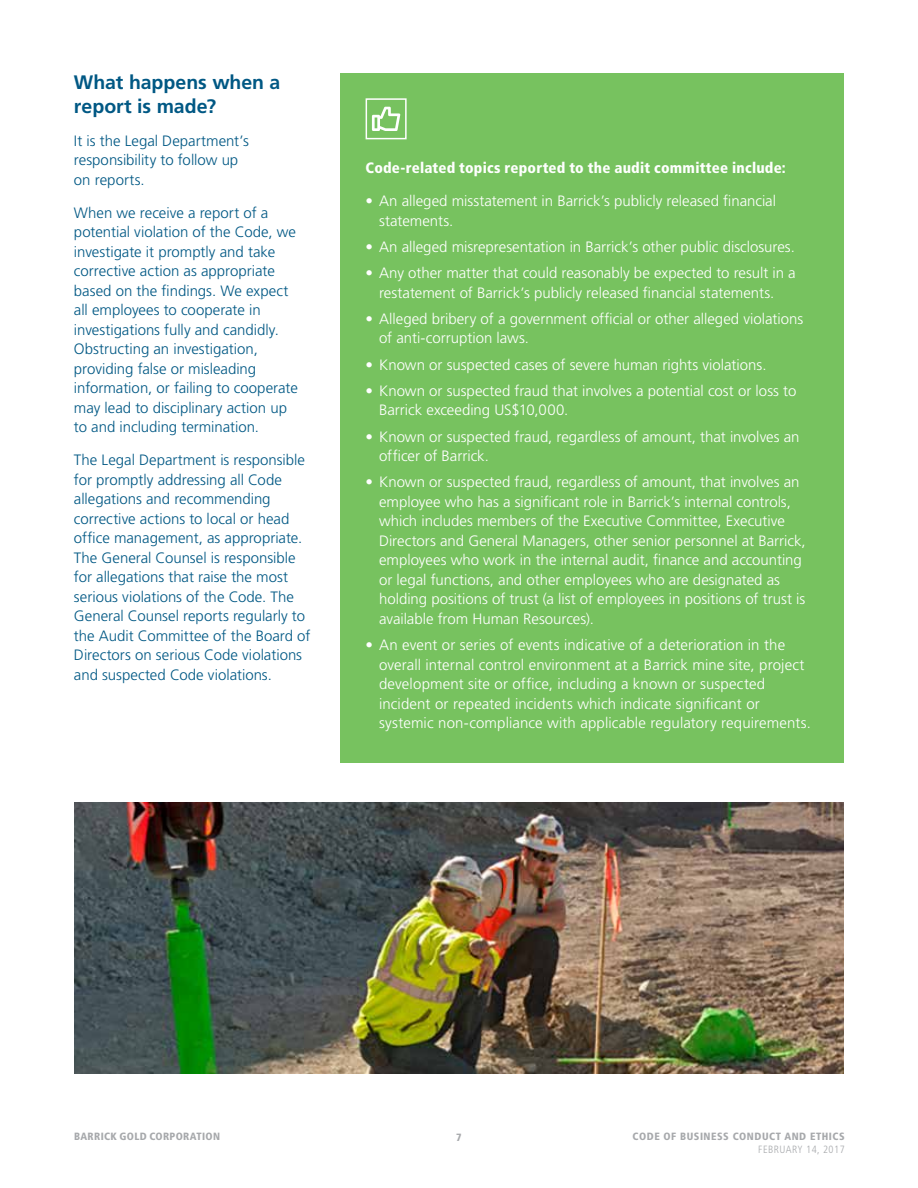
<style>
.page{position:relative;width:918px;height:1188px;background:#fff}
.page>*{position:absolute;margin:0;border:0;box-sizing:border-box;transform-origin:0 0}
.t1{font:700 19.5px/24px "Frutiger LT Std";color:#005884}
.t2{font:300 15px/19.5px "Frutiger LT Std";color:#fff}
.t3{font:300 15px/19.5px "Frutiger LT Std";color:#005884}
.t4{font:900 condensed 15px "Frutiger LT Std";letter-spacing:.015em;color:#fff}
.t5{font:900 condensed 10.5px "Frutiger LT Std";letter-spacing:.05em;color:#a7a9ac}
.t6{font:900 condensed 10.5px "Frutiger LT Std";letter-spacing:.03em;color:#a7a9ac}
.t7{font:300 condensed 10.5px "Frutiger LT Std";letter-spacing:.05em;color:#a7a9ac}
</style>
<div class="page">
<div style="left:340px;top:73px;width:504px;height:689px;background:#77c25f"></div>
<img style="left:74px;top:802px;width:770px;height:271px">
<svg style="left:372px;top:107px;width:28px;height:24px"></svg>
<div style="left:366px;top:98px;width:41px;height:41px;border:2px solid #fff"></div>
<h1 class="t1" style="left:74px;top:70px;width:208px">What happens when a report is made?</h1>
<p class="t3" style="left:74px;top:131px;width:177px">It is the Legal Department’s responsibility to follow up on reports.</p>
<p class="t3" style="left:74px;top:203px;width:225px">When we receive a report of a potential violation of the Code, we investigate it promptly and take corrective action as appropriate based on the findings. We expect all employees to cooperate in investigations fully and candidly.<br>Obstructing an investigation, providing false or misleading information, or failing to cooperate may lead to disciplinary action up to and including termination.</p>
<p class="t3" style="left:74px;top:451px;width:238px">The Legal Department is responsible for promptly addressing all Code allegations and recommending corrective actions to local or head office management, as appropriate.<br>The General Counsel is responsible for allegations that raise the most serious violations of the Code. The General Counsel reports regularly to the Audit Committee of the Board of Directors on serious Code violations and suspected Code violations.</p>
<p class="t4" style="left:366px;top:159px;width:422px">Code-related topics reported to the audit committee include:</p>
<p class="t2" style="left:379px;top:192px;width:398px;text-indent:-14px">• An alleged misstatement in Barrick’s publicly released financial statements.</p>
<p class="t2" style="left:366px;top:237px;width:431px">• An alleged misrepresentation in Barrick’s other public disclosures.</p>
<p class="t2" style="left:366px;top:264px;width:432px;text-align:center">• Any other matter that could reasonably be expected to result in a restatement of Barrick’s publicly released financial statements.</p>
<p class="t2" style="left:379px;top:309px;width:426px;text-indent:-14px">• Alleged bribery of a government official or other alleged violations of anti-corruption laws.</p>
<p class="t2" style="left:366px;top:355px;width:402px">• Known or suspected cases of severe human rights violations.</p>
<p class="t2" style="left:379px;top:381px;width:419px;text-indent:-14px">• Known or suspected fraud that involves a potential cost or loss to<br>Barrick exceeding US$10,000.</p>
<p class="t2" style="left:379px;top:427px;width:422px;text-indent:-14px">• Known or suspected fraud, regardless of amount, that involves an officer of Barrick.</p>
<p class="t2" style="left:379px;top:473px;width:428px;text-indent:-14px">• Known or suspected fraud, regardless of amount, that involves an employee who has a significant role in Barrick’s internal controls, which includes members of the Executive Committee, Executive Directors and General Managers, other senior personnel at Barrick, employees who work in the internal audit, finance and accounting or legal functions, and other employees who are designated as holding positions of trust (a list of employees in positions of trust is available from Human Resources).</p>
<p class="t2" style="left:379px;top:636px;width:434px;text-indent:-14px">• An event or series of events indicative of a deterioration in the overall internal control environment at a Barrick mine site, project development site or office, including a known or suspected incident or repeated incidents which indicate significant or systemic non-compliance with applicable regulatory requirements.</p>
<p class="t6" style="left:74px;top:1130px;width:147px">BARRICK GOLD CORPORATION</p>
<p class="t5" style="left:456px;top:1131px;width:7px">7</p>
<p class="t5" style="left:633px;top:1130px;width:214px">CODE OF BUSINESS CONDUCT AND ETHICS</p>
<p class="t7" style="left:758px;top:1143px;width:88px">FEBRUARY 14, 2017</p>
</div>
